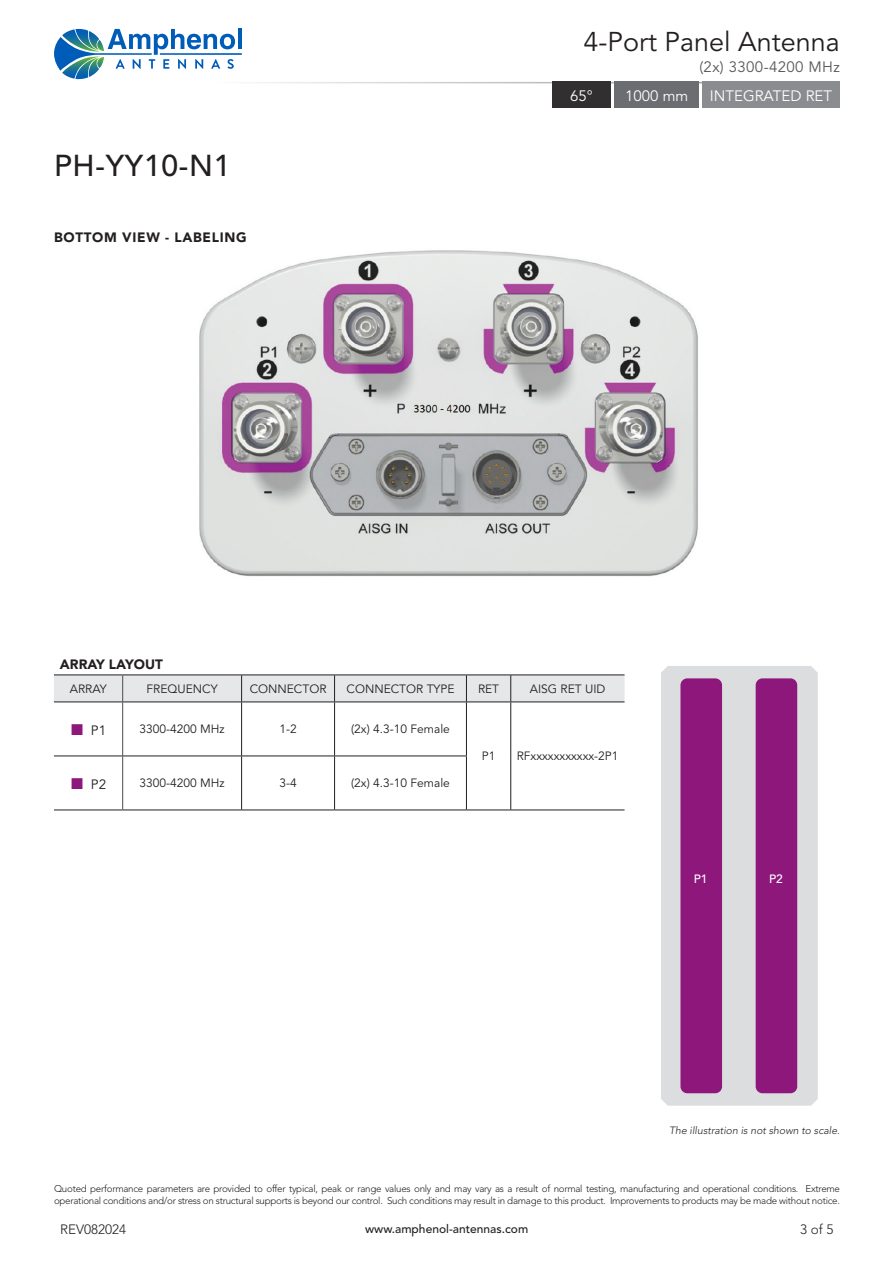
<style>
.page{position:relative;width:894px;height:1263px;background:#fff}
.page>*{position:absolute;margin:0;border:0;box-sizing:border-box;transform-origin:0 0}
.t1{font:500 30px "Avenir LT Std";letter-spacing:.025em;color:#231f20}
.t2{font:27px "Avenir LT Std";color:#231f20}
.t3{font:15px "Avenir LT Std";color:#fff}
.t4{font:15px "Avenir LT Std";letter-spacing:.025em;color:#57585a}
.t5{font:900 13.5px "Avenir LT Std";letter-spacing:.05em;color:#231f20}
.t6{font:300 13.5px "Avenir LT Std";color:#231f20}
.t7{font:900 13.5px "Avenir LT Std";color:#231f20}
.t8{font:13.5px "Avenir LT Std";color:#231f20}
.t9{font:12px "Avenir LT Std";color:#231f20}
.t10{font:500 12px "Avenir LT Std";color:#231f20}
.t11{font:500 12px "Avenir LT Std";color:#fff}
.t12{font:italic 300 10.5px "Avenir LT Std";color:#231f20}
.t13{font:300 9.75px/11.7px "Avenir LT Std";letter-spacing:-.025em;color:#231f20}
</style>
<div class="page">
<div style="left:661px;top:666px;width:156px;height:439px;background:#dcdddf"></div>
<hr style="left:54px;top:674px;width:69px;height:1px;background:#231f20">
<hr style="left:123px;top:674px;width:118px;height:1px;background:#231f20">
<hr style="left:241px;top:674px;width:93px;height:1px;background:#231f20">
<hr style="left:334px;top:674px;width:132px;height:1px;background:#231f20">
<hr style="left:466px;top:674px;width:44px;height:1px;background:#231f20">
<hr style="left:510px;top:674px;width:114px;height:1px;background:#231f20">
<hr style="left:241px;top:702px;width:1px;height:53px;background:#231f20">
<hr style="left:334px;top:702px;width:1px;height:53px;background:#231f20">
<hr style="left:54px;top:755px;width:68px;height:1px;background:#231f20">
<hr style="left:241px;top:756px;width:1px;height:53px;background:#231f20">
<hr style="left:334px;top:756px;width:1px;height:53px;background:#231f20">
<hr style="left:466px;top:702px;width:1px;height:53px;background:#231f20">
<hr style="left:510px;top:702px;width:1px;height:54px;background:#231f20">
<hr style="left:466px;top:756px;width:1px;height:53px;background:#231f20">
<hr style="left:510px;top:756px;width:1px;height:53px;background:#231f20">
<hr style="left:466px;top:809px;width:44px;height:1px;background:#231f20">
<hr style="left:510px;top:809px;width:114px;height:1px;background:#231f20">
<hr style="left:123px;top:755px;width:118px;height:1px;background:#231f20">
<hr style="left:241px;top:755px;width:93px;height:1px;background:#231f20">
<hr style="left:334px;top:755px;width:132px;height:1px;background:#231f20">
<hr style="left:54px;top:809px;width:69px;height:1px;background:#231f20">
<hr style="left:123px;top:809px;width:118px;height:1px;background:#231f20">
<hr style="left:241px;top:809px;width:93px;height:1px;background:#231f20">
<hr style="left:334px;top:809px;width:132px;height:1px;background:#231f20">
<svg style="left:54px;top:675px;width:570px;height:27px;background:#dddee0"></svg>
<hr style="left:122px;top:702px;width:1px;height:54px;background:#4b4c4d">
<hr style="left:122px;top:756px;width:1px;height:53px;background:#4b4c4d">
<div style="left:680px;top:678px;width:41px;height:415px;background:#8e177c;border-radius:7px"></div>
<img style="left:199px;top:250px;width:499px;height:327px">
<div style="left:551px;top:82px;width:59px;height:26px;background:#312f30"></div>
<div style="left:614px;top:82px;width:84px;height:26px;background:#6c6d70"></div>
<div style="left:701px;top:82px;width:138px;height:26px;background:#8a8c8f"></div>
<div style="left:755px;top:678px;width:42px;height:415px;background:#8e177c;border-radius:7px"></div>
<hr style="left:238px;top:29px;width:4px;height:20px;background:#005cb9">
<svg style="left:54px;top:29px;width:181px;height:50px"></svg>
<hr style="left:160px;top:53px;width:82px;height:2px;background:#005cb9">
<p class="t2" style="left:583px;top:26px;width:258px">4-Port Panel Antenna</p>
<p class="t4" style="left:699px;top:58px;width:142px">(2x) 3300-4200 MHz</p>
<p class="t1" style="left:54px;top:148px;width:178px">PH-YY10-N1</p>
<p class="t5" style="left:54px;top:230px;width:194px">BOTTOM VIEW - LABELING</p>
<p class="t3" style="left:570px;top:87px;width:24px">65°</p>
<p class="t3" style="left:625px;top:87px;width:65px">1000 mm</p>
<p class="t3" style="left:709px;top:87px;width:124px">INTEGRATED RET</p>
<p class="t7" style="left:60px;top:656px;width:104px">ARRAY LAYOUT</p>
<p class="t9" style="left:70px;top:682px;width:38px">ARRAY</p>
<p class="t9" style="left:147px;top:682px;width:72px">FREQUENCY</p>
<p class="t9" style="left:249px;top:682px;width:78px">CONNECTOR</p>
<p class="t9" style="left:346px;top:682px;width:109px">CONNECTOR TYPE</p>
<p class="t9" style="left:478px;top:682px;width:23px">RET</p>
<p class="t9" style="left:529px;top:682px;width:77px">AISG RET UID</p>
<p class="t8" style="left:91px;top:722px;width:17px">P1</p>
<p class="t9" style="left:139px;top:722px;width:87px">3300-4200 MHz</p>
<p class="t9" style="left:279px;top:722px;width:19px">1-2</p>
<p class="t9" style="left:351px;top:722px;width:100px">(2x) 4.3-10 Female</p>
<p class="t9" style="left:481px;top:749px;width:15px">P1</p>
<p class="t9" style="left:516px;top:749px;width:103px">RFxxxxxxxxxxx-2P1</p>
<p class="t8" style="left:91px;top:776px;width:17px">P2</p>
<p class="t9" style="left:139px;top:776px;width:87px">3300-4200 MHz</p>
<p class="t9" style="left:279px;top:776px;width:19px">3-4</p>
<p class="t9" style="left:351px;top:776px;width:100px">(2x) 4.3-10 Female</p>
<p class="t11" style="left:693px;top:872px;width:15px">P1</p>
<p class="t11" style="left:768px;top:872px;width:15px">P2</p>
<p class="t12" style="left:669px;top:1124px;width:172px">The illustration is not shown to scale.</p>
<p class="t13" style="left:54px;top:1182px;width:787px">Quoted performance parameters are provided to offer typical, peak or range values only and may vary as a result of normal testing, manufacturing and operational conditions. Extreme operational conditions and/or stress on structural supports is beyond our control. Such conditions may result in damage to this product. Improvements to products may be made without notice.</p>
<p class="t6" style="left:60px;top:1220px;width:68px">REV082024</p>
<p class="t10" style="left:365px;top:1221px;width:164px">www.amphenol-antennas.com</p>
<p class="t6" style="left:800px;top:1220px;width:35px">3 of 5</p>
</div>
